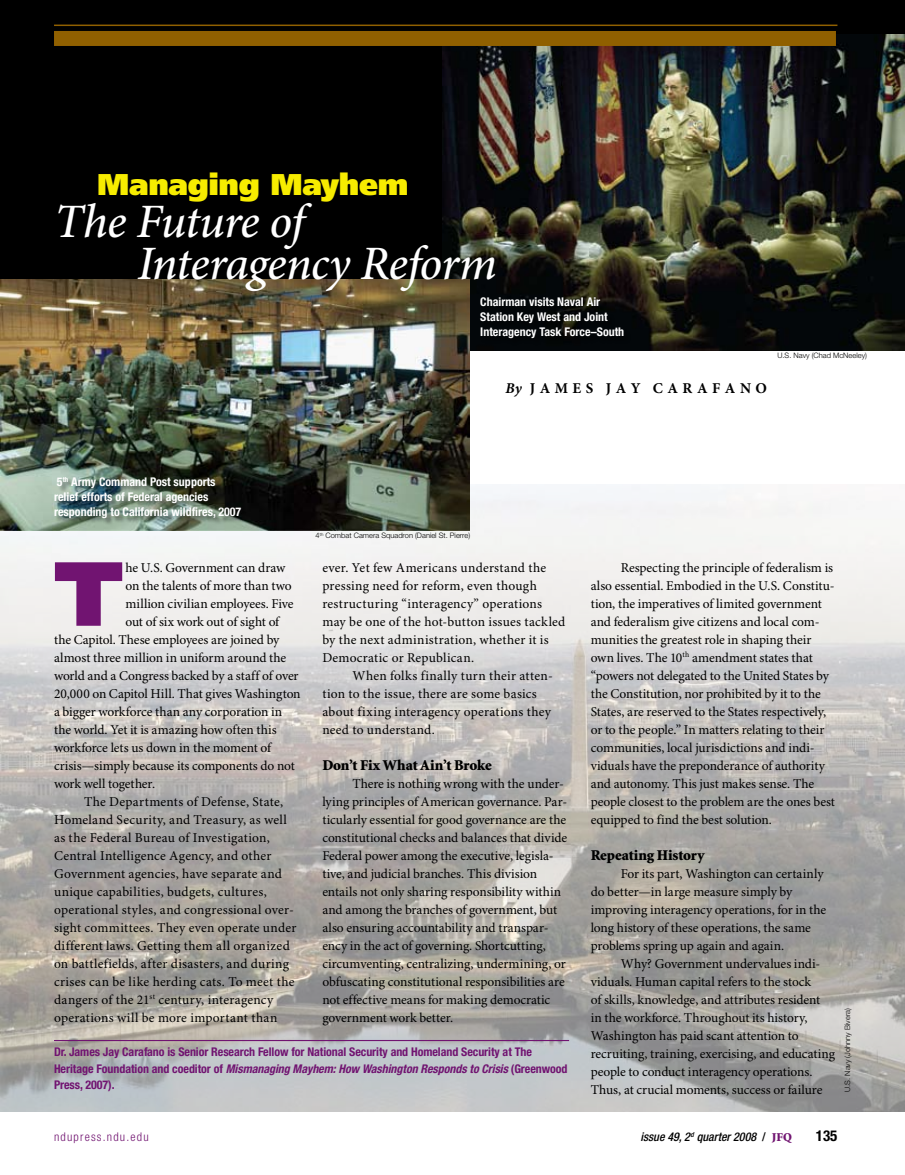
<style>
.page{position:relative;width:905px;height:1175px;background:#fff}
.page>*{position:absolute;margin:0;border:0;box-sizing:border-box;transform-origin:0 0}
.t1{font:900 90.9px "Frutiger LT Std";color:#711471}
.t2{font:italic 500 48px/42px "Minion Pro";letter-spacing:-.02em;color:#fff}
.t3{font:900 30px "Frutiger LT Std";letter-spacing:-.01em;color:#f7ec00}
.t4{font:900 15px "Minion Std";letter-spacing:-.01em;color:#000}
.t5{font:700 15px "Minion Pro";letter-spacing:.3em;color:#000}
.t6{font:700 condensed 15px "Helvetica Neue LT Std";color:#000}
.t7{font:13.5px/18px "Minion Pro";color:#000}
.t8{font:13.5px/18px "Minion Pro";letter-spacing:.02em;color:#000}
.t9{font:13.5px "Minion Pro";letter-spacing:.025em;color:#000}
.t10{font:13.5px "Minion Pro";letter-spacing:-.02em;color:#000}
.t11{font:700 condensed 12px/16.5px "Helvetica Neue LT Std";letter-spacing:-.005em;color:#711471}
.t12{font:700 condensed 12px/15px "Helvetica Neue LT Std";color:#fff}
.t13{font:italic 500 condensed 12px "Helvetica Neue LT Std";color:#000}
.t14{font:300 condensed 12px "Helvetica Neue LT Std";letter-spacing:.1em;color:#711471}
.t15{font:300 7.5px "Helvetica Neue LT Std";color:#000}
.s1{font-style:italic}
.s2{font-style:normal}
.s3{font-family:"Minion Std";font-weight:900;font-style:normal;font-stretch:normal;color:#711471}
</style>
<div class="page">
<img style="left:0;top:485px;width:904px;height:626px">
<div style="left:0;top:0;width:904px;height:315px;background:#000"></div>
<img style="left:442px;top:34px;width:462px;height:316px">
<hr style="left:54px;top:1040px;width:515px;height:1px;background:#711471">
<hr style="left:54px;top:25px;width:783px;height:1px;background:#906000">
<div style="left:54px;top:31px;width:782px;height:15px;background:#906000"></div>
<img style="left:0;top:280px;width:470px;height:251px">
<div style="left:481px;top:298px;width:171px;height:69px;background:#000;opacity:.5"></div>
<div style="left:55px;top:477px;width:214px;height:69px;background:#000;opacity:.5"></div>
<h3 class="t3" style="left:97px;top:166px;width:313px">Managing Mayhem</h3>
<h2 class="t2" style="left:137px;top:202px;width:361px;text-indent:-83px">The Future of<br>Interagency Reform</h2>
<p class="t12" style="left:480px;top:294px;width:145px">Chairman visits Naval Air<br>Station Key West and Joint<br>Interagency Task Force–South</p>
<p class="t5" style="left:505px;top:379px;width:263px"><span class="s1">By</span> JAMES JAY CARAFANO</p>
<p class="t15" style="left:777px;top:351px;width:91px">U.S. Navy (Chad McNeeley)</p>
<p class="t12" style="left:54px;top:474px;width:189px">5<sup>th</sup> Army Command Post supports<br>relief efforts of Federal agencies responding to California wildfires, 2007</p>
<p class="t15" style="left:315px;top:531px;width:156px">4<sup>th</sup> Combat Camera Squadron (Daniel St. Pierre)</p>
<h1 class="t1" style="left:54px;top:538px;width:71px">T</h1>
<p class="t7" style="left:125px;top:559px;width:161px">he U.S. Government can draw</p>
<p class="t7" style="left:125px;top:577px;width:168px">on the talents of more than two</p>
<p class="t7" style="left:125px;top:595px;width:170px">million civilian employees. Five</p>
<p class="t10" style="left:125px;top:613px;width:155px">out of six work out of sight of</p>
<p class="t7" style="left:54px;top:631px;width:227px">the Capitol. These employees are joined by</p>
<p class="t7" style="left:54px;top:649px;width:234px">almost three million in uniform around the</p>
<p class="t7" style="left:54px;top:667px;width:246px">world and a Congress backed by a staff of over</p>
<p class="t7" style="left:54px;top:685px;width:248px">20,000 on Capitol Hill. That gives Washington</p>
<p class="t7" style="left:54px;top:703px;width:230px">a bigger workforce than any corporation in</p>
<p class="t7" style="left:54px;top:721px;width:224px">the world. Yet it is amazing how often this</p>
<p class="t7" style="left:54px;top:739px;width:219px">workforce lets us down in the moment of</p>
<p class="t7" style="left:54px;top:757px;width:242px">crisis—simply because its components do not</p>
<p class="t7" style="left:54px;top:775px;width:103px">work well together.</p>
<p class="t8" style="left:84px;top:793px;width:201px">The Departments of Defense, State,</p>
<p class="t8" style="left:54px;top:811px;width:234px">Homeland Security, and Treasury, as well</p>
<p class="t7" style="left:54px;top:829px;width:217px">as the Federal Bureau of Investigation,</p>
<p class="t7" style="left:54px;top:847px;width:219px">Central Intelligence Agency, and other</p>
<p class="t7" style="left:54px;top:865px;width:229px">Government agencies, have separate and</p>
<p class="t9" style="left:54px;top:883px;width:214px">unique capabilities, budgets, cultures,</p>
<p class="t7" style="left:54px;top:901px;width:241px">operational styles, and congressional over-</p>
<p class="t7" style="left:54px;top:919px;width:244px">sight committees. They even operate under</p>
<p class="t8" style="left:54px;top:937px;width:237px">different laws. Getting them all organized</p>
<p class="t8" style="left:54px;top:955px;width:237px">on battlefields, after disasters, and during</p>
<p class="t9" style="left:54px;top:973px;width:242px">crises can be like herding cats. To meet the</p>
<p class="t7" style="left:54px;top:991px;width:221px">dangers of the 21<sup>st</sup> century, interagency</p>
<p class="t8" style="left:54px;top:1009px;width:225px">operations will be more important than</p>
<p class="t8" style="left:322px;top:559px;width:244px">ever. Yet few Americans understand the pressing need for reform, even though restructuring “interagency” operations may be one of the hot-button issues tackled by the next administration, whether it is Democratic or Republican.</p>
<p class="t7" style="left:322px;top:667px;width:232px;text-indent:30px">When folks finally turn their atten&shy;tion to the issue, there are some basics about fixing interagency operations they need to understand.</p>
<p class="t4" style="left:322px;top:757px;width:171px">Don’t Fix What Ain’t Broke</p>
<p class="t7" style="left:322px;top:775px;width:246px;text-indent:30px">There is nothing wrong with the under&shy;lying principles of American governance. Par&shy;ticularly essential for good governance are the constitutional checks and balances that divide Federal power among the executive, legisla&shy;tive, and judicial branches. This division entails not only sharing responsibility within and among the branches of government, but also ensuring accountability and transpar&shy;ency in the act of governing. Shortcutting, circumventing, centralizing, undermining, or obfuscating constitutional responsibilities are not effective means for making democratic government work better.</p>
<p class="t11" style="left:54px;top:1043px;width:515px">Dr. James Jay Carafano is Senior Research Fellow for National Security and Homeland Security at The<br>Heritage Foundation and coeditor of <span class="s1">Mismanaging Mayhem: How Washington Responds to Crisis</span> (Greenwood<br>Press, 2007).</p>
<p class="t7" style="left:590px;top:559px;width:246px;text-indent:30px">Respecting the principle of federalism is also essential. Embodied in the U.S. Constitu&shy;tion, the imperatives of limited government and federalism give citizens and local com&shy;munities the greatest role in shaping their own lives. The 10<sup>th</sup> amendment states that “powers not delegated to the United States by the Constitution, nor prohibited by it to the States, are reserved to the States respectively, or to the people.” In matters relating to their communities, local jurisdictions and indi&shy;viduals have the preponderance of authority and autonomy. This just makes sense. The people closest to the problem are the ones best equipped to find the best solution.</p>
<p class="t4" style="left:590px;top:847px;width:115px">Repeating History</p>
<p class="t7" style="left:590px;top:865px;width:237px;text-indent:30px">For its part, Washington can certainly do better—in large measure simply by improving interagency operations, for in the long history of these operations, the same problems spring up again and again.</p>
<p class="t7" style="left:590px;top:955px;width:246px;text-indent:30px">Why? Government undervalues indi&shy;viduals. Human capital refers to the stock<br>of skills, knowledge, and attributes resident<br>in the workforce. Throughout its history, Washington has paid scant attention to recruiting, training, exercising, and educating people to conduct interagency operations.<br>Thus, at crucial moments, success or failure</p>
<p class="t15" style="left:843px;top:1091px;width:85px;rotate:-90deg">U.S. Navy (Johnny Bivera)</p>
<p class="t14" style="left:54px;top:1129px;width:96px">ndupress.ndu.edu</p>
<p class="t13" style="left:640px;top:1129px;width:153px">issue 49, 2<sup>d</sup> quarter 2008 <span class="s2">/</span> <span class="s3">JFQ</span></p>
<p class="t6" style="left:815px;top:1126px;width:23px">135</p>
</div>
